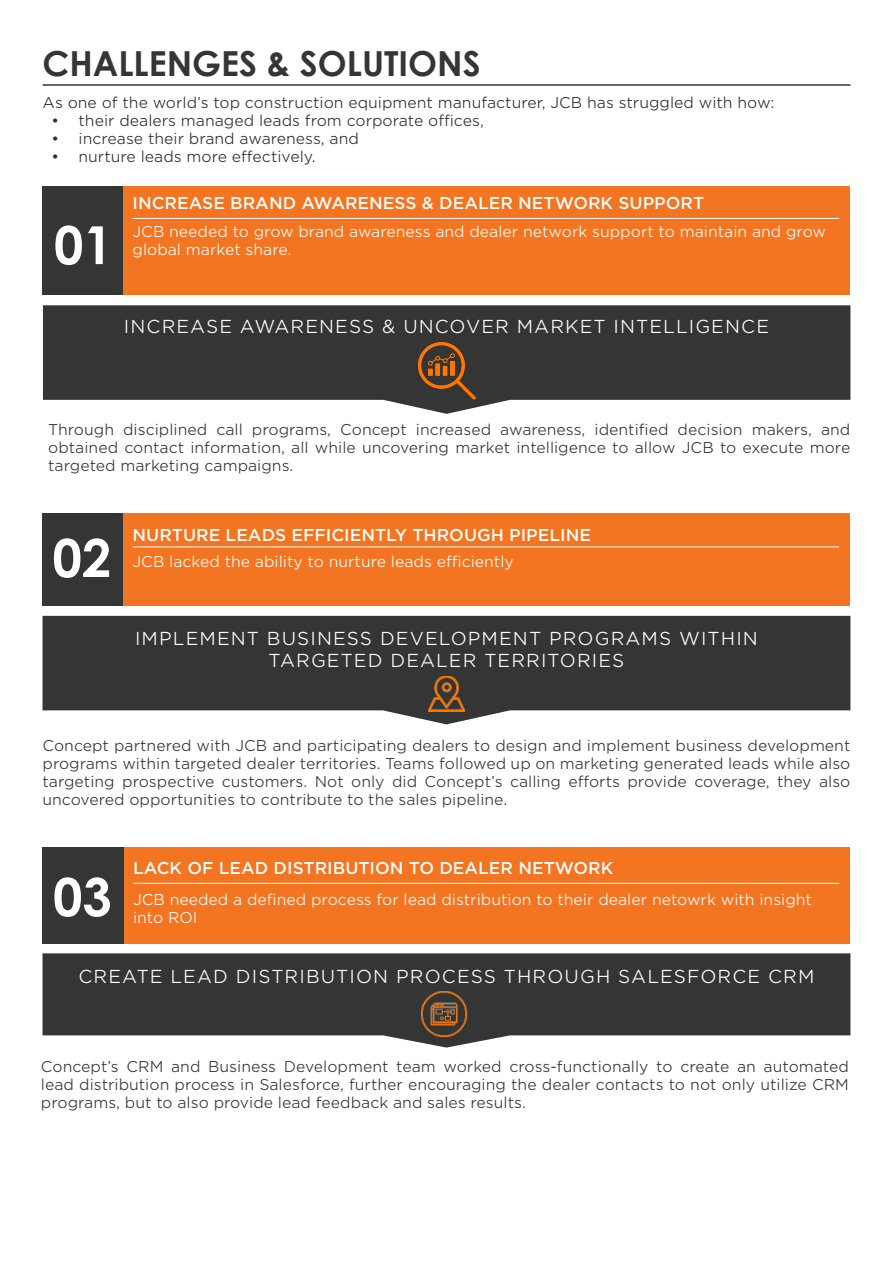
<style>
.page{position:relative;width:893px;height:1263px;background:#fff}
.page>*{position:absolute;margin:0;border:0;box-sizing:border-box;transform-origin:0 0}
.Text_Center{font:700 52.5px "Century Gothic";color:#fff}
.Text_Left_Justify{font:700 34.5px "Century Gothic";color:#333635}
.Text_Center-2{font:300 18px "Gotham S Sm";letter-spacing:.06em;color:#fff}
.Text_Left_Justify-2{font:500 16.5px "Gotham S Sm";color:#fff}
.t1{font:300 15px/18px "Gotham S Sm";color:#333635;text-align:justify}
.Text_Left_Justify-3{font:300 15px/18px "Gotham S Sm";color:#fff}
.Text_Left_Justify-4{font:300 15px "Gotham S Sm";color:#312f30}
.s1{font-weight:400}
</style>
<div class="page">
<svg style="left:43px;top:305px;width:807px;height:109px;background:#4d504f"></svg>
<div style="left:43px;top:187px;width:807px;height:108px;background:#f47521"></div>
<div style="left:43px;top:187px;width:80px;height:108px;background:#333635"></div>
<svg style="left:43px;top:616px;width:807px;height:108px;background:#4a4d4c"></svg>
<img style="left:429px;top:677px;width:35px;height:35px">
<svg style="left:43px;top:953px;width:807px;height:94px;background:#4b4e4d"></svg>
<img style="left:422px;top:992px;width:44px;height:44px">
<hr style="left:133px;top:218px;width:706px;height:1px;background:#fff">
<div style="left:43px;top:514px;width:807px;height:92px;background:#f47521"></div>
<div style="left:43px;top:514px;width:80px;height:92px;background:#333635"></div>
<hr style="left:133px;top:546px;width:706px;height:1px;background:#fff">
<div style="left:43px;top:847px;width:807px;height:97px;background:#f47521"></div>
<div style="left:43px;top:847px;width:81px;height:97px;background:#333635"></div>
<hr style="left:133px;top:883px;width:706px;height:1px;background:#fff">
<img style="left:415px;top:331px;width:63px;height:73px">
<hr style="left:43px;top:84px;width:807px;height:2px;background:#333635">
<p class="Text_Left_Justify" style="left:43px;top:37px;width:440px">CHALLENGES &amp; SOLUTIONS</p>
<p class="Text_Left_Justify-4" style="left:43px;top:93px;width:734px">As one of the world’s top construction equipment manufacturer, JCB has struggled with how:</p>
<p class="Text_Left_Justify-4" style="left:52px;top:111px;width:434px"><span class="s1">•</span> their dealers managed leads from corporate offices,</p>
<p class="Text_Left_Justify-4" style="left:52px;top:129px;width:309px"><span class="s1">•</span> increase their brand awareness, and</p>
<p class="Text_Left_Justify-4" style="left:52px;top:147px;width:266px"><span class="s1">•</span> nurture leads more effectively.</p>
<p class="Text_Center" style="left:54px;top:205px;width:60px">01</p>
<p class="Text_Left_Justify-2" style="left:133px;top:192px;width:573px">INCREASE BRAND AWARENESS &amp; DEALER NETWORK SUPPORT</p>
<p class="Text_Left_Justify-3" style="left:133px;top:222px;width:695px">JCB needed to grow brand awareness and dealer network support to maintain and grow global market share.</p>
<p class="Text_Center-2" style="left:124px;top:314px;width:647px">INCREASE AWARENESS &amp; UNCOVER MARKET INTELLIGENCE</p>
<p class="t1" style="left:48px;top:420px;width:804px">Through disciplined call programs, Concept increased awareness, identified decision makers, and obtained contact information, all while uncovering market intelligence to allow JCB to execute more targeted marketing campaigns.</p>
<p class="Text_Center" style="left:52px;top:518px;width:60px">02</p>
<p class="Text_Left_Justify-2" style="left:133px;top:523px;width:460px">NURTURE LEADS EFFICIENTLY THROUGH PIPELINE</p>
<p class="Text_Left_Justify-3" style="left:133px;top:552px;width:383px">JCB lacked the ability to nurture leads efficiently</p>
<p class="Text_Center-2" style="left:135px;top:627px;width:624px">IMPLEMENT BUSINESS DEVELOPMENT PROGRAMS WITHIN</p>
<p class="Text_Center-2" style="left:269px;top:648px;width:357px">TARGETED DEALER TERRITORIES</p>
<p class="t1" style="left:43px;top:736px;width:809px">Concept partnered with JCB and participating dealers to design and implement business development programs within targeted dealer territories. Teams followed up on marketing generated leads while also targeting prospective customers. Not only did Concept’s calling efforts provide coverage, they also uncovered opportunities to contribute to the sales pipeline.</p>
<p class="Text_Center" style="left:53px;top:857px;width:60px">03</p>
<p class="Text_Left_Justify-2" style="left:133px;top:857px;width:482px">LACK OF LEAD DISTRIBUTION TO DEALER NETWORK</p>
<p class="Text_Left_Justify-3" style="left:133px;top:890px;width:680px">JCB needed a defined process for lead distribution to their dealer netowrk with insight into ROI</p>
<p class="Text_Center-2" style="left:78px;top:964px;width:737px">CREATE LEAD DISTRIBUTION PROCESS THROUGH SALESFORCE CRM</p>
<p class="t1" style="left:41px;top:1057px;width:809px">Concept’s CRM and Business Development team worked cross-functionally to create an automated lead distribution process in Salesforce, further encouraging the dealer contacts to not only utilize CRM programs, but to also provide lead feedback and sales results.</p>
</div>
